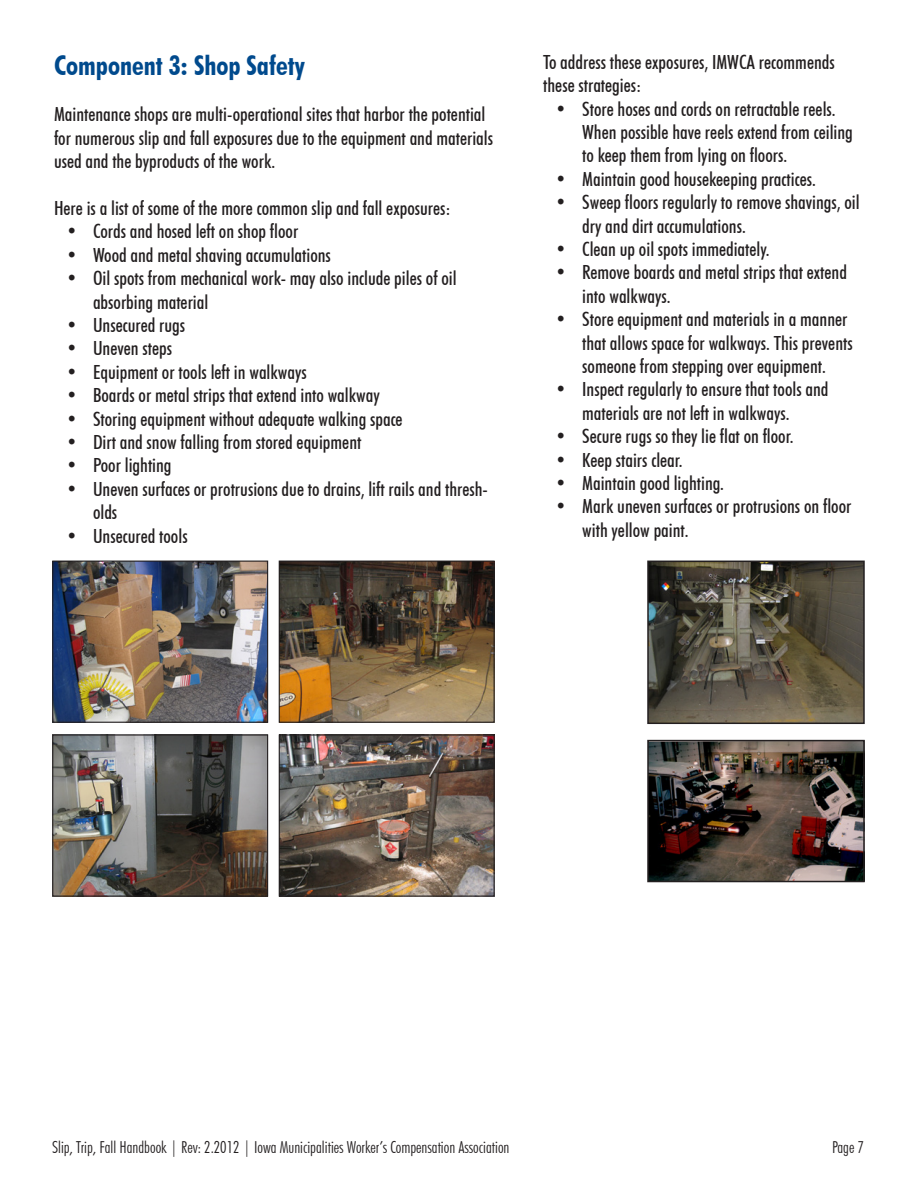
<style>
.page{position:relative;width:918px;height:1188px;background:#fff}
.page>*{position:absolute;margin:0;border:0;box-sizing:border-box;transform-origin:0 0}
.t1{font:700 condensed 27px "Futura BT";color:#004a8d}
.t2{font:500 condensed 19.5px/23.4px "Futura BT";color:#231f20}
.t3{font:300 condensed 16.5px "Futura BT";color:#231f20}
</style>
<div class="page">
<img style="left:54px;top:736px;width:212px;height:159px">
<div style="left:52px;top:734px;width:216px;height:163px;border:1px solid #231f20"></div>
<img style="left:54px;top:563px;width:212px;height:158px">
<div style="left:52px;top:561px;width:216px;height:162px;border:1px solid #231f20"></div>
<img style="left:281px;top:563px;width:212px;height:158px">
<div style="left:279px;top:561px;width:216px;height:162px;border:1px solid #231f20"></div>
<img style="left:281px;top:736px;width:212px;height:159px">
<div style="left:279px;top:734px;width:216px;height:163px;border:1px solid #231f20"></div>
<img style="left:650px;top:564px;width:212px;height:157px">
<div style="left:647px;top:561px;width:218px;height:163px;border:2px solid #231f20"></div>
<img style="left:650px;top:743px;width:212px;height:136px">
<div style="left:647px;top:740px;width:218px;height:142px;border:2px solid #231f20"></div>
<p class="t1" style="left:54px;top:49px;width:252px">Component 3: Shop Safety</p>
<p class="t2" style="left:54px;top:103px;width:441px">Maintenance shops are multi-operational sites that harbor the potential for numerous slip and fall exposures due to the equipment and materials used and the byproducts of the work.</p>
<p class="t2" style="left:54px;top:196px;width:398px">Here is a list of some of the more common slip and fall exposures:</p>
<p class="t2" style="left:66px;top:220px;width:234px">• Cords and hosed left on shop floor</p>
<p class="t2" style="left:66px;top:243px;width:266px">• Wood and metal shaving accumulations</p>
<p class="t2" style="left:93px;top:266px;width:365px;text-indent:-27px">• Oil spots from mechanical work- may also include piles of oil absorbing material</p>
<p class="t2" style="left:66px;top:313px;width:121px">• Unsecured rugs</p>
<p class="t2" style="left:66px;top:337px;width:108px">• Uneven steps</p>
<p class="t2" style="left:66px;top:360px;width:242px">• Equipment or tools left in walkways</p>
<p class="t2" style="left:66px;top:383px;width:315px">• Boards or metal strips that extend into walkway</p>
<p class="t2" style="left:66px;top:407px;width:338px">• Storing equipment without adequate walking space</p>
<p class="t2" style="left:66px;top:430px;width:297px">• Dirt and snow falling from stored equipment</p>
<p class="t2" style="left:66px;top:454px;width:107px">• Poor lighting</p>
<p class="t2" style="left:93px;top:477px;width:396px;text-indent:-27px">• Uneven surfaces or protrusions due to drains, lift rails and thresh&shy;olds</p>
<p class="t2" style="left:66px;top:524px;width:123px">• Unsecured tools</p>
<p class="t2" style="left:543px;top:50px;width:293px">To address these exposures, IMWCA recommends these strategies:</p>
<p class="t2" style="left:582px;top:97px;width:272px;text-indent:-27px">• Store hoses and cords on retractable reels.<br>When possible have reels extend from ceiling to keep them from lying on floors.</p>
<p class="t2" style="left:555px;top:167px;width:262px">• Maintain good housekeeping practices.</p>
<p class="t2" style="left:582px;top:190px;width:279px;text-indent:-27px">• Sweep floors regularly to remove shavings, oil dry and dirt accumulations.</p>
<p class="t2" style="left:555px;top:237px;width:216px">• Clean up oil spots immediately.</p>
<p class="t2" style="left:582px;top:261px;width:266px;text-indent:-27px">• Remove boards and metal strips that extend into walkways.</p>
<p class="t2" style="left:582px;top:307px;width:272px;text-indent:-27px">• Store equipment and materials in a manner that allows space for walkways. This prevents someone from stepping over equipment.</p>
<p class="t2" style="left:582px;top:378px;width:248px;text-indent:-27px">• Inspect regularly to ensure that tools and materials are not left in walkways.</p>
<p class="t2" style="left:555px;top:424px;width:240px">• Secure rugs so they lie flat on floor.</p>
<p class="t2" style="left:555px;top:448px;width:129px">• Keep stairs clear.</p>
<p class="t2" style="left:555px;top:471px;width:170px">• Maintain good lighting.</p>
<p class="t2" style="left:582px;top:495px;width:271px;text-indent:-27px">• Mark uneven surfaces or protrusions on floor with yellow paint.</p>
<p class="t3" style="left:52px;top:1137px;width:459px">Slip, Trip, Fall Handbook | Rev: 2.2012 | Iowa Municipalities Worker’s Compensation Association</p>
<p class="t3" style="left:832px;top:1137px;width:33px">Page 7</p>
</div>
